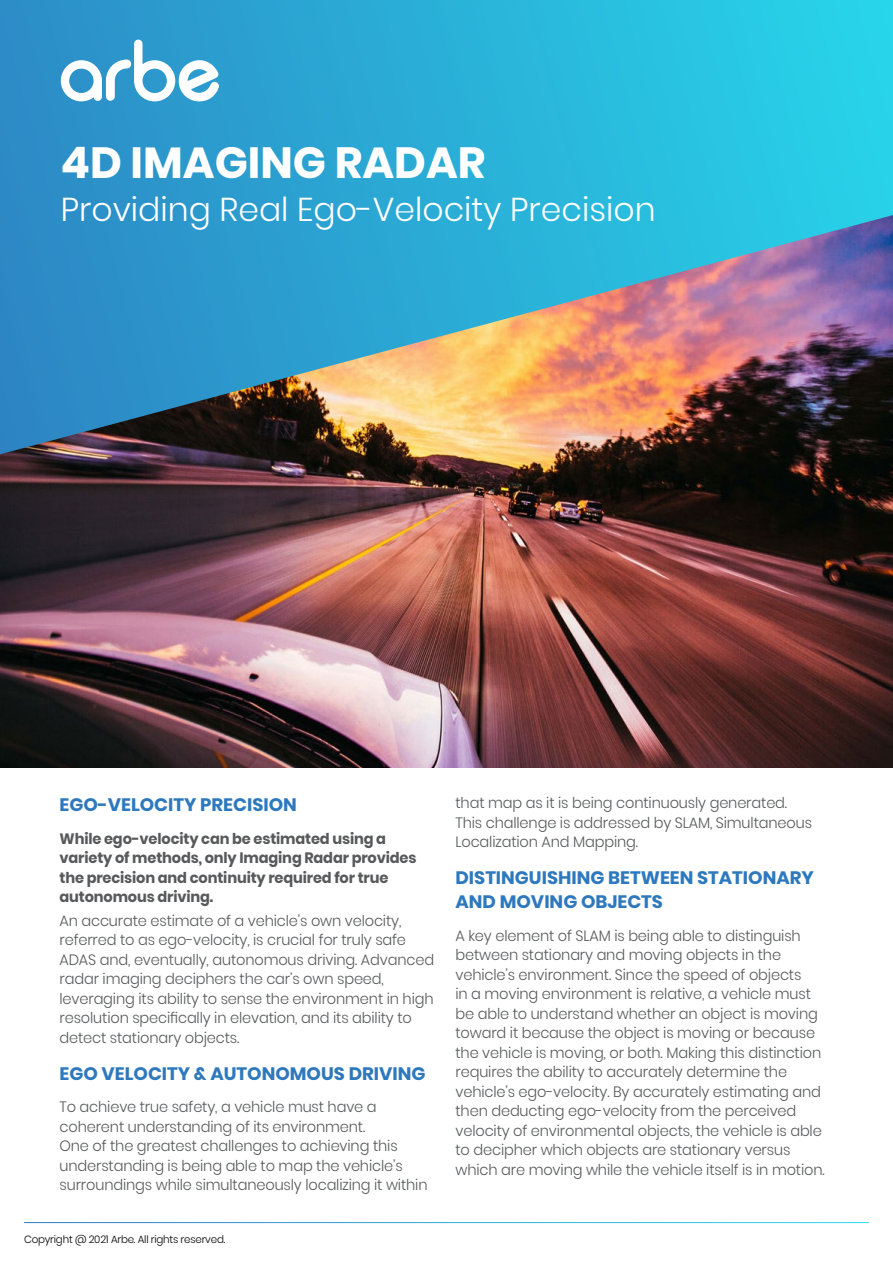
<style>
.page{position:relative;width:893px;height:1263px;background:#fff}
.page>*{position:absolute;margin:0;border:0;box-sizing:border-box;transform-origin:0 0}
.t1{font:700 43.5px "Poppins";color:#fff}
.t2{font:300 33px "Poppins";color:#fff}
.t3{font:700 18px/24px "Poppins";color:#2e79bd}
.t4{font:300 15px/19.5px "Poppins";letter-spacing:-.01em;color:#58595b}
.t5{font:700 15px/19.5px "Poppins";letter-spacing:-.01em;color:#58595b}
.t6{font:300 10.5px "Poppins";letter-spacing:-.02em;color:#000}
</style>
<div class="page">
<img style="left:0;top:454px;width:893px;height:313px">
<svg style="left:0;top:0;width:893px;height:454px;background:#499ab6"></svg>
<svg style="left:61px;top:40px;width:158px;height:63px"></svg>
<h1 class="t1" style="left:61px;top:138px;width:426px">4D IMAGING RADAR</h1>
<h2 class="t2" style="left:61px;top:191px;width:596px">Providing Real Ego-Velocity Precision</h2>
<p class="t3" style="left:60px;top:793px;width:239px">EGO-VELOCITY PRECISION</p>
<p class="t5" style="left:60px;top:829px;width:358px">While ego-velocity can be estimated using a variety of methods, only Imaging Radar provides the precision and continuity required for true autonomous driving.</p>
<p class="t4" style="left:60px;top:911px;width:376px">An accurate estimate of a vehicle’s own velocity, referred to as ego-velocity, is crucial for truly safe ADAS and, eventually, autonomous driving. Advanced radar imaging deciphers the car’s own speed, leveraging its ability to sense the environment in high resolution specifically in elevation, and its ability to detect stationary objects.</p>
<p class="t3" style="left:60px;top:1061px;width:367px">EGO VELOCITY &amp; AUTONOMOUS DRIVING</p>
<p class="t4" style="left:60px;top:1097px;width:370px">To achieve true safety, a vehicle must have a coherent understanding of its environment.<br>One of the greatest challenges to achieving this understanding is being able to map the vehicle’s surroundings while simultaneously localizing it within</p>
<p class="t6" style="left:24px;top:1233px;width:203px">Copyright @ 2021 Arbe. All rights reserved.</p>
<p class="t4" style="left:455px;top:793px;width:358px">that map as it is being continuously generated.<br>This challenge is addressed by SLAM, Simultaneous<br>Localization And Mapping.</p>
<p class="t3" style="left:455px;top:866px;width:360px">DISTINGUISHING BETWEEN STATIONARY<br>AND MOVING OBJECTS</p>
<p class="t4" style="left:455px;top:926px;width:371px">A key element of SLAM is being able to distinguish between stationary and moving objects in the vehicle’s environment. Since the speed of objects<br>in a moving environment is relative, a vehicle must be able to understand whether an object is moving toward it because the object is moving or because the vehicle is moving, or both. Making this distinction requires the ability to accurately determine the vehicle’s ego-velocity. By accurately estimating and then deducting ego-velocity from the perceived velocity of environmental objects, the vehicle is able to decipher which objects are stationary versus which are moving while the vehicle itself is in motion.</p>
</div>
